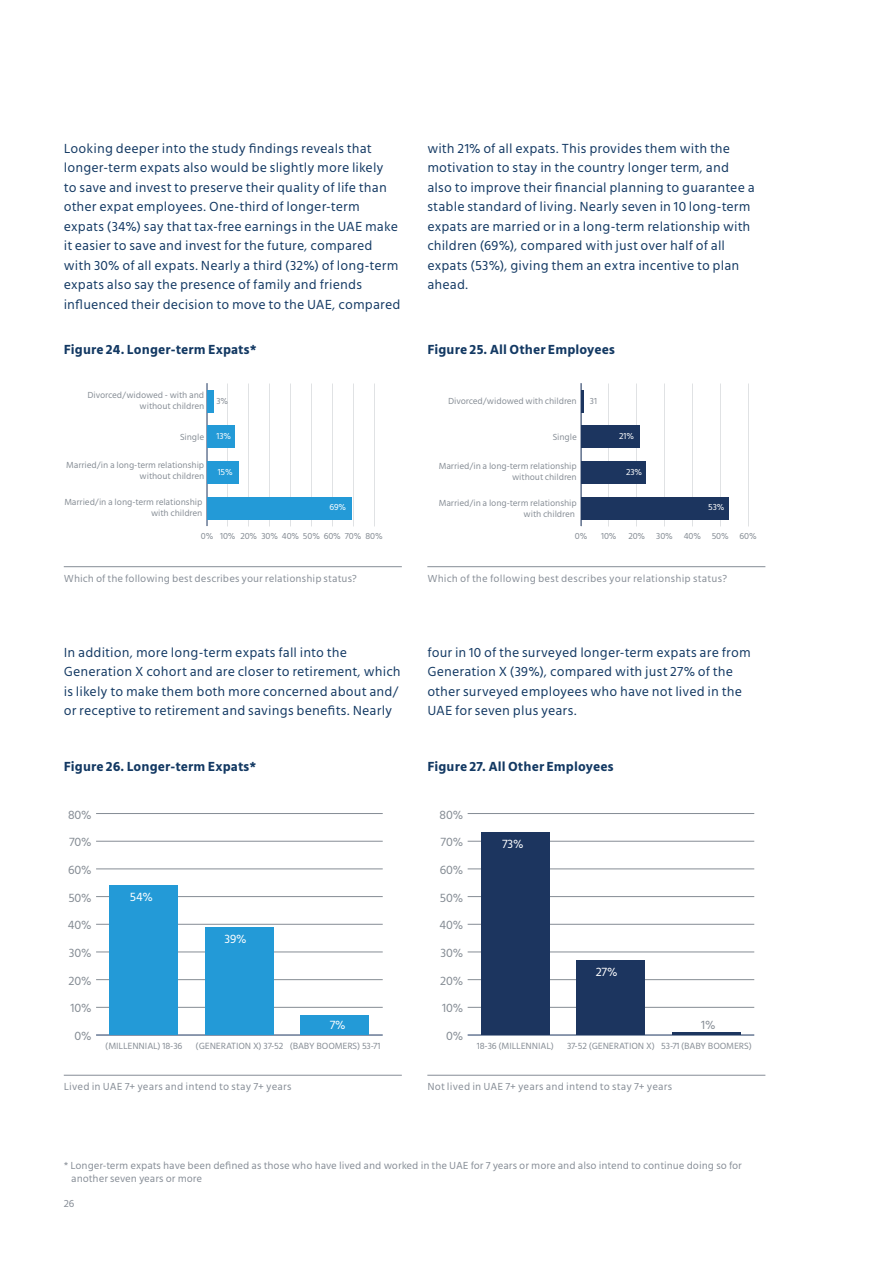
<style>
.page{position:relative;width:893px;height:1263px;background:#fff}
.page>*{position:absolute;margin:0;border:0;box-sizing:border-box;transform-origin:0 0}
.Body_copy{font:13.5px/19.5px "Mute";letter-spacing:.01em;color:#133963}
.Figure_Main{font:700 13.5px "Mute";letter-spacing:.01em;color:#133963}
.t1{font:12.3px "Mute";letter-spacing:-.01em;color:#858c94}
.t2{font:12.3px "Mute";letter-spacing:-.01em;color:#fff}
.Warnings{font:10.5px "Mute";letter-spacing:.015em;color:#868d96}
.Soure_Link{font:10.5px/13.5px "Mute";color:#868d96}
.t3{font:9.3px "Mute";letter-spacing:-.01em;color:#858c94}
.t4{font:9px/10.8px "Mute";letter-spacing:-.01em;color:#858c94;text-align:right}
.t5{font:9px "Mute";letter-spacing:-.01em;color:#fff}
</style>
<div class="page">
<hr style="left:207px;top:383px;width:1px;height:143px;background:#1c355f">
<div style="left:207px;top:390px;width:6px;height:22px;background:#239ad7"></div>
<div style="left:207px;top:425px;width:27px;height:23px;background:#239ad7"></div>
<div style="left:207px;top:461px;width:31px;height:23px;background:#239ad7"></div>
<div style="left:207px;top:497px;width:144px;height:23px;background:#239ad7"></div>
<hr style="left:581px;top:383px;width:1px;height:143px;background:#1c355f">
<hr style="left:581px;top:390px;width:3px;height:22px;background:#1c355f">
<div style="left:581px;top:425px;width:58px;height:23px;background:#1c355f"></div>
<div style="left:581px;top:461px;width:64px;height:23px;background:#1c355f"></div>
<div style="left:581px;top:497px;width:148px;height:23px;background:#1c355f"></div>
<hr style="left:64px;top:566px;width:338px;height:1px;background:#868d96">
<hr style="left:427px;top:566px;width:338px;height:1px;background:#868d96">
<hr style="left:64px;top:1075px;width:338px;height:1px;background:#868d96">
<hr style="left:427px;top:1075px;width:338px;height:1px;background:#868d96">
<hr style="left:96px;top:1035px;width:287px;height:1px;background:#1c355f">
<hr style="left:96px;top:1007px;width:287px;height:1px;background:#858c94">
<hr style="left:96px;top:979px;width:287px;height:1px;background:#858c94">
<hr style="left:96px;top:952px;width:287px;height:1px;background:#858c94">
<hr style="left:96px;top:924px;width:287px;height:1px;background:#858c94">
<hr style="left:96px;top:896px;width:287px;height:1px;background:#858c94">
<hr style="left:96px;top:869px;width:287px;height:1px;background:#858c94">
<hr style="left:96px;top:841px;width:287px;height:1px;background:#858c94">
<hr style="left:96px;top:813px;width:287px;height:1px;background:#858c94">
<div style="left:109px;top:885px;width:69px;height:150px;background:#239ad7"></div>
<div style="left:205px;top:927px;width:69px;height:108px;background:#239ad7"></div>
<div style="left:301px;top:1016px;width:68px;height:19px;background:#239ad7"></div>
<hr style="left:468px;top:1035px;width:286px;height:1px;background:#1c355f">
<hr style="left:468px;top:1007px;width:286px;height:1px;background:#858c94">
<hr style="left:468px;top:979px;width:286px;height:1px;background:#858c94">
<hr style="left:468px;top:952px;width:286px;height:1px;background:#858c94">
<hr style="left:468px;top:924px;width:286px;height:1px;background:#858c94">
<hr style="left:468px;top:896px;width:286px;height:1px;background:#858c94">
<hr style="left:468px;top:869px;width:286px;height:1px;background:#858c94">
<hr style="left:468px;top:841px;width:286px;height:1px;background:#858c94">
<hr style="left:468px;top:813px;width:286px;height:1px;background:#858c94">
<div style="left:481px;top:833px;width:69px;height:202px;background:#1c355f"></div>
<div style="left:577px;top:960px;width:68px;height:75px;background:#1c355f"></div>
<hr style="left:672px;top:1032px;width:69px;height:3px;background:#1c355f">
<p class="Body_copy" style="left:64px;top:138px;width:338px">Looking deeper into the study findings reveals that longer-term expats also would be slightly more likely<br>to save and invest to preserve their quality of life than other expat employees. One-third of longer-term expats (34%) say that tax-free earnings in the UAE make it easier to save and invest for the future, compared with 30% of all expats. Nearly a third (32%) of long-term expats also say the presence of family and friends influenced their decision to move to the UAE, compared</p>
<p class="Body_copy" style="left:427px;top:138px;width:329px">with 21% of all expats. This provides them with the motivation to stay in the country longer term, and also to improve their financial planning to guarantee a stable standard of living. Nearly seven in 10 long-term expats are married or in a long-term relationship with children (69%), compared with just over half of all expats (53%), giving them an extra incentive to plan ahead.</p>
<p class="Figure_Main" style="left:64px;top:340px;width:194px">Figure 24. Longer-term Expats*</p>
<p class="Figure_Main" style="left:427px;top:340px;width:189px">Figure 25. All Other Employees</p>
<p class="t4" style="left:87px;top:390px;width:118px">Divorced/widowed - with and without children</p>
<p class="t4" style="left:448px;top:395px;width:130px">Divorced/widowed with children</p>
<p class="t4" style="left:216px;top:395px;width:13px">3%</p>
<p class="t4" style="left:590px;top:395px;width:9px">31</p>
<p class="t4" style="left:180px;top:431px;width:26px">Single</p>
<p class="t4" style="left:66px;top:460px;width:140px">Married/in a long-term relationship without children</p>
<p class="t5" style="left:217px;top:430px;width:16px">13%</p>
<p class="t5" style="left:619px;top:430px;width:16px">21%</p>
<p class="t5" style="left:626px;top:467px;width:18px">23%</p>
<p class="t4" style="left:553px;top:431px;width:26px">Single</p>
<p class="t4" style="left:439px;top:460px;width:140px">Married/in a long-term relationship without children</p>
<p class="t5" style="left:218px;top:467px;width:16px">15%</p>
<p class="t4" style="left:64px;top:496px;width:140px">Married/in a long-term relationship with children</p>
<p class="t5" style="left:329px;top:502px;width:18px">69%</p>
<p class="t4" style="left:439px;top:498px;width:140px">Married/in a long-term relationship with children</p>
<p class="t5" style="left:708px;top:502px;width:18px">53%</p>
<p class="t4" style="left:201px;top:530px;width:183px">0% 10% 20% 30% 40% 50% 60% 70% 80%</p>
<p class="t4" style="left:575px;top:531px;width:14px">0%</p>
<p class="t4" style="left:601px;top:531px;width:17px">10%</p>
<p class="t4" style="left:628px;top:531px;width:130px">20% 30% 40% 50% 60%</p>
<p class="Warnings" style="left:64px;top:572px;width:295px">Which of the following best describes your relationship status?</p>
<p class="Warnings" style="left:427px;top:572px;width:301px">Which of the following best describes your relationship status?</p>
<p class="Body_copy" style="left:64px;top:642px;width:338px">In addition, more long-term expats fall into the Generation X cohort and are closer to retirement, which is likely to make them both more concerned about and/ or receptive to retirement and savings benefits. Nearly</p>
<p class="Body_copy" style="left:427px;top:642px;width:325px">four in 10 of the surveyed longer-term expats are from Generation X (39%), compared with just 27% of the other surveyed employees who have not lived in the UAE for seven plus years.</p>
<p class="Figure_Main" style="left:64px;top:758px;width:194px">Figure 26. Longer-term Expats*</p>
<p class="Figure_Main" style="left:427px;top:758px;width:188px">Figure 27. All Other Employees</p>
<p class="t1" style="left:68px;top:807px;width:25px">80%</p>
<p class="t1" style="left:440px;top:807px;width:25px">80%</p>
<p class="t1" style="left:69px;top:835px;width:24px">70%</p>
<p class="t1" style="left:441px;top:835px;width:24px">70%</p>
<p class="t2" style="left:502px;top:836px;width:23px">73%</p>
<p class="t1" style="left:68px;top:862px;width:25px">60%</p>
<p class="t1" style="left:440px;top:862px;width:25px">60%</p>
<p class="t1" style="left:68px;top:890px;width:25px">50%</p>
<p class="t2" style="left:130px;top:889px;width:25px">54%</p>
<p class="t1" style="left:440px;top:890px;width:25px">50%</p>
<p class="t1" style="left:68px;top:918px;width:25px">40%</p>
<p class="t1" style="left:439px;top:918px;width:25px">40%</p>
<p class="t2" style="left:225px;top:931px;width:24px">39%</p>
<p class="t1" style="left:69px;top:945px;width:24px">30%</p>
<p class="t1" style="left:440px;top:945px;width:24px">30%</p>
<p class="t1" style="left:69px;top:973px;width:25px">20%</p>
<p class="t1" style="left:440px;top:973px;width:25px">20%</p>
<p class="t2" style="left:596px;top:965px;width:23px">27%</p>
<p class="t1" style="left:71px;top:1001px;width:22px">10%</p>
<p class="t1" style="left:442px;top:1001px;width:22px">10%</p>
<p class="t2" style="left:330px;top:1017px;width:17px">7%</p>
<p class="t1" style="left:701px;top:1017px;width:16px">1%</p>
<p class="t1" style="left:74px;top:1028px;width:19px">0%</p>
<p class="t3" style="left:105px;top:1040px;width:79px">(MILLENNIAL) 18-36</p>
<p class="t3" style="left:196px;top:1040px;width:186px">(GENERATION X) 37-52 (BABY BOOMERS) 53-71</p>
<p class="t1" style="left:446px;top:1028px;width:19px">0%</p>
<p class="t3" style="left:477px;top:1040px;width:79px">18-36 (MILLENNIAL)</p>
<p class="t3" style="left:567px;top:1040px;width:186px">37-52 (GENERATION X) 53-71 (BABY BOOMERS)</p>
<p class="Warnings" style="left:64px;top:1080px;width:229px">Lived in UAE 7+ years and intend to stay 7+ years</p>
<p class="Warnings" style="left:427px;top:1080px;width:247px">Not lived in UAE 7+ years and intend to stay 7+ years</p>
<p class="Soure_Link" style="left:71px;top:1158px;width:672px;text-indent:-7px">* Longer-term expats have been defined as those who have lived and worked in the UAE for 7 years or more and also intend to continue doing so for another seven years or more</p>
<p class="Soure_Link" style="left:64px;top:1197px;width:12px">26</p>
</div>
